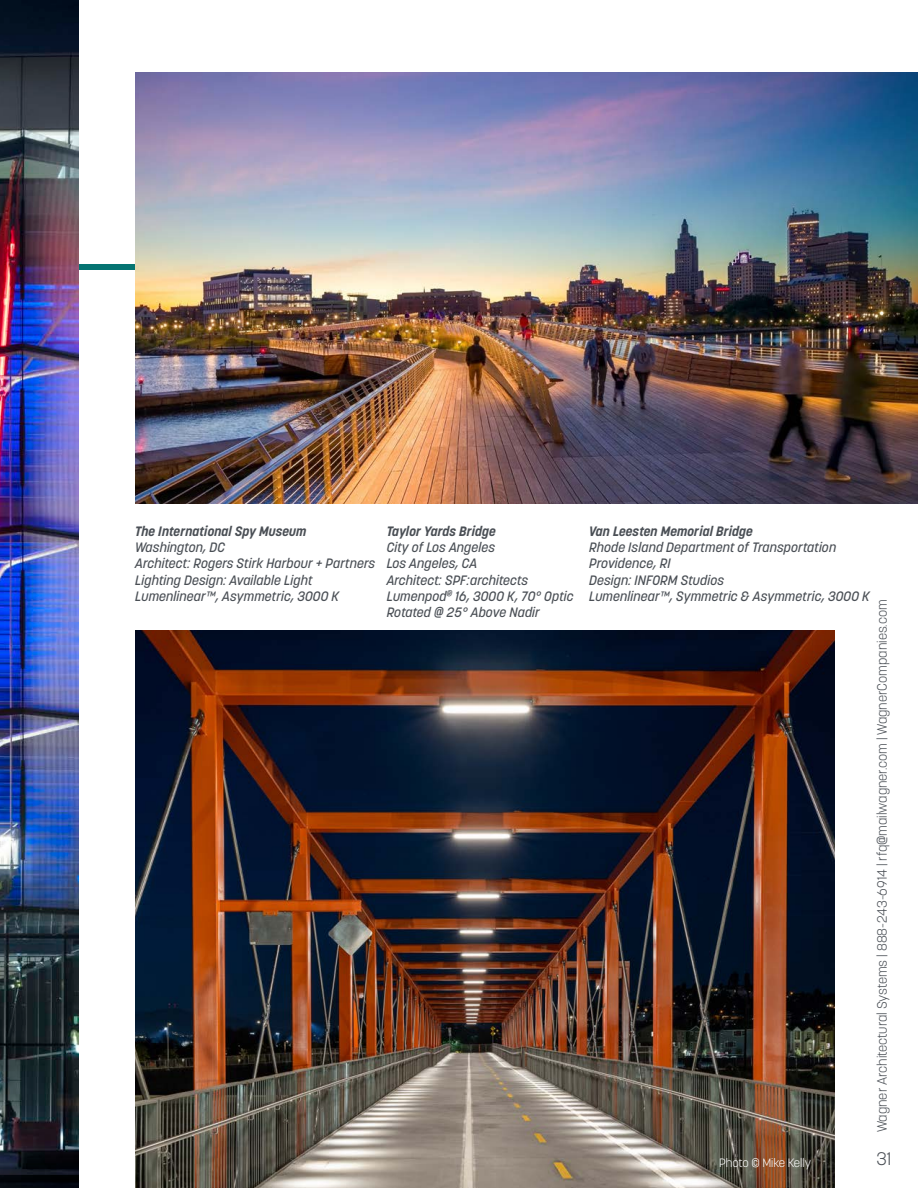
<style>
.page{position:relative;width:918px;height:1188px;background:#fff}
.page>*{position:absolute;margin:0;border:0;box-sizing:border-box;transform-origin:0 0}
.t1{font:300 18px "Korolev";color:#4a4f55}
.t2{font:italic 500 13.5px/16.2px "Korolev";color:#4a4f55}
.t3{font:300 13.5px "Korolev";color:#4a4f55}
.t4{font:italic 700 13.5px "Korolev";color:#4a4f55}
.t5{font:300 12px "Korolev";color:#fff}
</style>
<div class="page">
<div style="left:0;top:264px;width:235px;height:6px;background:#057472"></div>
<img style="left:0;top:0;width:78px;height:1188px">
<img style="left:135px;top:72px;width:783px;height:431px">
<img style="left:135px;top:630px;width:699px;height:558px">
<p class="t4" style="left:135px;top:523px;width:173px">The International Spy Museum</p>
<p class="t2" style="left:135px;top:539px;width:91px">Washington, DC</p>
<p class="t2" style="left:135px;top:556px;width:242px">Architect: Rogers Stirk Harbour + Partners<br>Lighting Design: Available Light</p>
<p class="t2" style="left:135px;top:588px;width:206px">Lumenlinear™, Asymmetric, 3000 K</p>
<p class="t4" style="left:387px;top:523px;width:111px">Taylor Yards Bridge</p>
<p class="t2" style="left:387px;top:539px;width:110px">City of Los Angeles</p>
<p class="t2" style="left:387px;top:556px;width:92px">Los Angeles, CA</p>
<p class="t2" style="left:387px;top:572px;width:143px">Architect: SPF:architects</p>
<p class="t2" style="left:387px;top:588px;width:189px">Lumenpod<sup>®</sup> 16, 3000 K, 70° Optic<br>Rotated @ 25° Above Nadir</p>
<p class="t4" style="left:589px;top:523px;width:165px">Van Leesten Memorial Bridge</p>
<p class="t2" style="left:589px;top:539px;width:249px">Rhode Island Department of Transportation</p>
<p class="t2" style="left:589px;top:556px;width:83px">Providence, RI</p>
<p class="t2" style="left:589px;top:572px;width:137px">Design: INFORM Studios</p>
<p class="t2" style="left:589px;top:588px;width:282px">Lumenlinear™, Symmetric &amp; Asymmetric, 3000 K</p>
<p class="t3" style="left:873px;top:1132px;width:534px;rotate:-90deg">Wagner Architectural Systems | 888-243-6914 | rfq@mailwagner.com | WagnerCompanies.com</p>
<p class="t5" style="left:719px;top:1155px;width:93px">Photo © Mike Kelly</p>
<h1 class="t1" style="left:876px;top:1147px;width:16px">31</h1>
</div>
